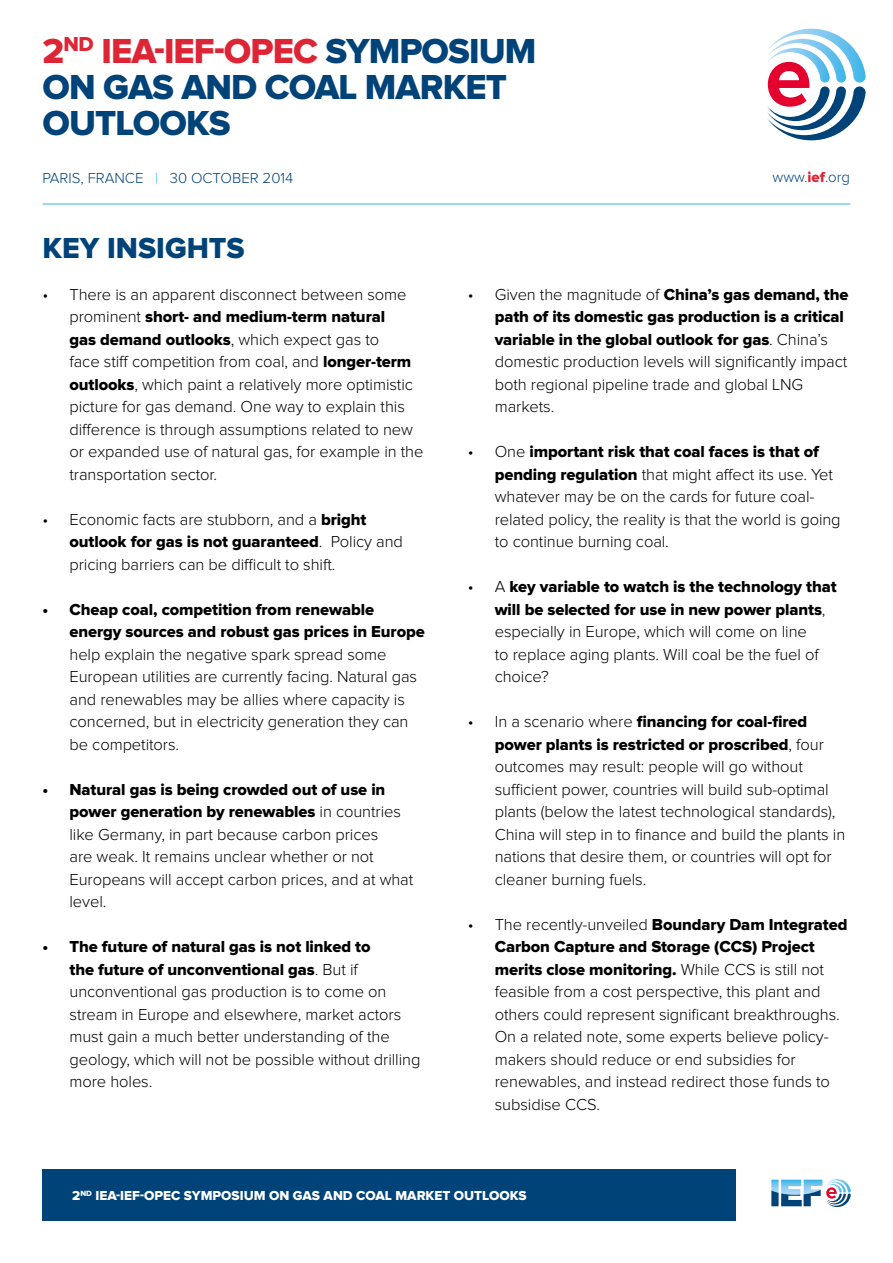
<style>
.page{position:relative;width:893px;height:1263px;background:#fff}
.page>*{position:absolute;margin:0;border:0;box-sizing:border-box;transform-origin:0 0}
.t1{font:36px/36px "Proxima Nova Extrabld";letter-spacing:-.025em;color:#004379}
.t2{font:30px "Proxima Nova Extrabld";color:#004379}
.t3{font:300 16.5px/22.5px "Proxima Nova";letter-spacing:-.005em;color:#000}
.t4{font:16.5px/22.5px "Proxima Nova Extrabld";letter-spacing:-.005em;color:#000}
.t5{font:300 15px "Proxima Nova";color:#004379}
.t6{font:13.5px "Proxima Nova Extrabld";color:#fff}
.s1{color:#de2536}
.s2{color:#2fb4e9}
.s3{font-family:"Proxima Nova Extrabld";font-weight:400;color:#de2536}
.s4{font-family:"Proxima Nova";font-weight:300}
.s5{font-family:"Proxima Nova Extrabld";font-weight:400}
</style>
<div class="page">
<hr style="left:43px;top:204px;width:807px;height:1px;background:#2fb4e9">
<svg style="left:767px;top:29px;width:99px;height:111px"></svg>
<div style="left:43px;top:1169px;width:693px;height:51px;background:#004379"></div>
<svg style="left:771px;top:1179px;width:80px;height:28px"></svg>
<h1 class="t1" style="left:43px;top:33px;width:495px"><span class="s1">2</span><sup>ND</sup> <span class="s1">IEA-IEF-OPEC</span> SYMPOSIUM<br>ON GAS AND COAL MARKET<br>OUTLOOKS</h1>
<p class="t5" style="left:43px;top:169px;width:252px">PARIS, FRANCE <span class="s2">|</span> 30 OCTOBER 2014</p>
<p class="t5" style="left:773px;top:169px;width:79px">www.<span class="s3">ief</span>.org</p>
<h2 class="t2" style="left:43px;top:230px;width:204px">KEY INSIGHTS</h2>
<p class="t3" style="left:43px;top:283px;width:365px">• There is an apparent disconnect between some</p>
<p class="t4" style="left:70px;top:306px;width:317px"><span class="s4">prominent</span> short- and medium-term natural gas demand outlooks<span class="s4">, which expect gas to</span></p>
<p class="t3" style="left:70px;top:351px;width:355px">face stiff competition from coal, and <span class="s5">longer-term outlooks</span>, which paint a relatively more optimistic picture for gas demand. One way to explain this difference is through assumptions related to new or expanded use of natural gas, for example in the transportation sector.</p>
<p class="t3" style="left:43px;top:508px;width:326px">• Economic facts are stubborn, and a <span class="s5">bright</span></p>
<p class="t4" style="left:70px;top:531px;width:335px">outlook for gas is not guaranteed<span class="s4">. Policy and</span></p>
<p class="t3" style="left:70px;top:553px;width:267px">pricing barriers can be difficult to shift.</p>
<p class="t4" style="left:70px;top:598px;width:357px;text-indent:-27px">• Cheap coal, competition from renewable energy sources and robust gas prices in Europe</p>
<p class="t3" style="left:70px;top:643px;width:349px">help explain the negative spark spread some European utilities are currently facing. Natural gas and renewables may be allies where capacity is concerned, but in electricity generation they can be competitors.</p>
<p class="t4" style="left:70px;top:778px;width:333px;text-indent:-27px">• Natural gas is being crowded out of use in power generation by renewables <span class="s4">in countries</span></p>
<p class="t3" style="left:70px;top:823px;width:345px">like Germany, in part because carbon prices<br>are weak. It remains unclear whether or not Europeans will accept carbon prices, and at what level.</p>
<p class="t4" style="left:70px;top:936px;width:303px;text-indent:-27px">• The future of natural gas is not linked to the future of unconventional gas<span class="s4">. But if</span></p>
<p class="t3" style="left:70px;top:981px;width:352px">unconventional gas production is to come on stream in Europe and elsewhere, market actors must gain a much better understanding of the geology, which will not be possible without drilling more holes.</p>
<p class="t3" style="left:468px;top:283px;width:382px">• Given the magnitude of <span class="s5">China’s gas demand, the</span></p>
<p class="t4" style="left:495px;top:306px;width:351px">path of its domestic gas production is a critical variable in the global outlook for gas<span class="s4">. China’s</span></p>
<p class="t3" style="left:495px;top:351px;width:354px">domestic production levels will significantly impact both regional pipeline trade and global LNG markets.</p>
<p class="t4" style="left:468px;top:441px;width:353px"><span class="s4">• One</span> important risk that coal faces is that of</p>
<p class="t3" style="left:495px;top:463px;width:347px"><span class="s5">pending regulation</span> that might affect its use. Yet whatever may be on the cards for future coal&shy;related policy, the reality is that the world is going to continue burning coal.</p>
<p class="t4" style="left:495px;top:576px;width:343px;text-indent:-27px"><span class="s4">• A</span> key variable to watch is the technology that will be selected for use in new power plants<span class="s4">,</span></p>
<p class="t3" style="left:495px;top:621px;width:326px">especially in Europe, which will come on line to replace aging plants. Will coal be the fuel of choice?</p>
<p class="t4" style="left:495px;top:711px;width:331px;text-indent:-27px"><span class="s4">• In a scenario where</span> financing for coal-fired power plants is restricted or proscribed<span class="s4">, four</span></p>
<p class="t3" style="left:495px;top:756px;width:352px">outcomes may result: people will go without sufficient power, countries will build sub-optimal plants (below the latest technological standards), China will step in to finance and build the plants in nations that desire them, or countries will opt for cleaner burning fuels.</p>
<p class="t3" style="left:468px;top:913px;width:381px">• The recently-unveiled <span class="s5">Boundary Dam Integrated</span></p>
<p class="t4" style="left:495px;top:936px;width:331px">Carbon Capture and Storage (CCS) Project merits close monitoring. <span class="s4">While CCS is still not</span></p>
<p class="t3" style="left:495px;top:981px;width:347px">feasible from a cost perspective, this plant and others could represent significant breakthroughs.<br>On a related note, some experts believe policy&shy;makers should reduce or end subsidies for renewables, and instead redirect those funds to subsidise CCS.</p>
<p class="t6" style="left:72px;top:1188px;width:456px">2<sup>ND</sup> IEA-IEF-OPEC SYMPOSIUM ON GAS AND COAL MARKET OUTLOOKS</p>
</div>
